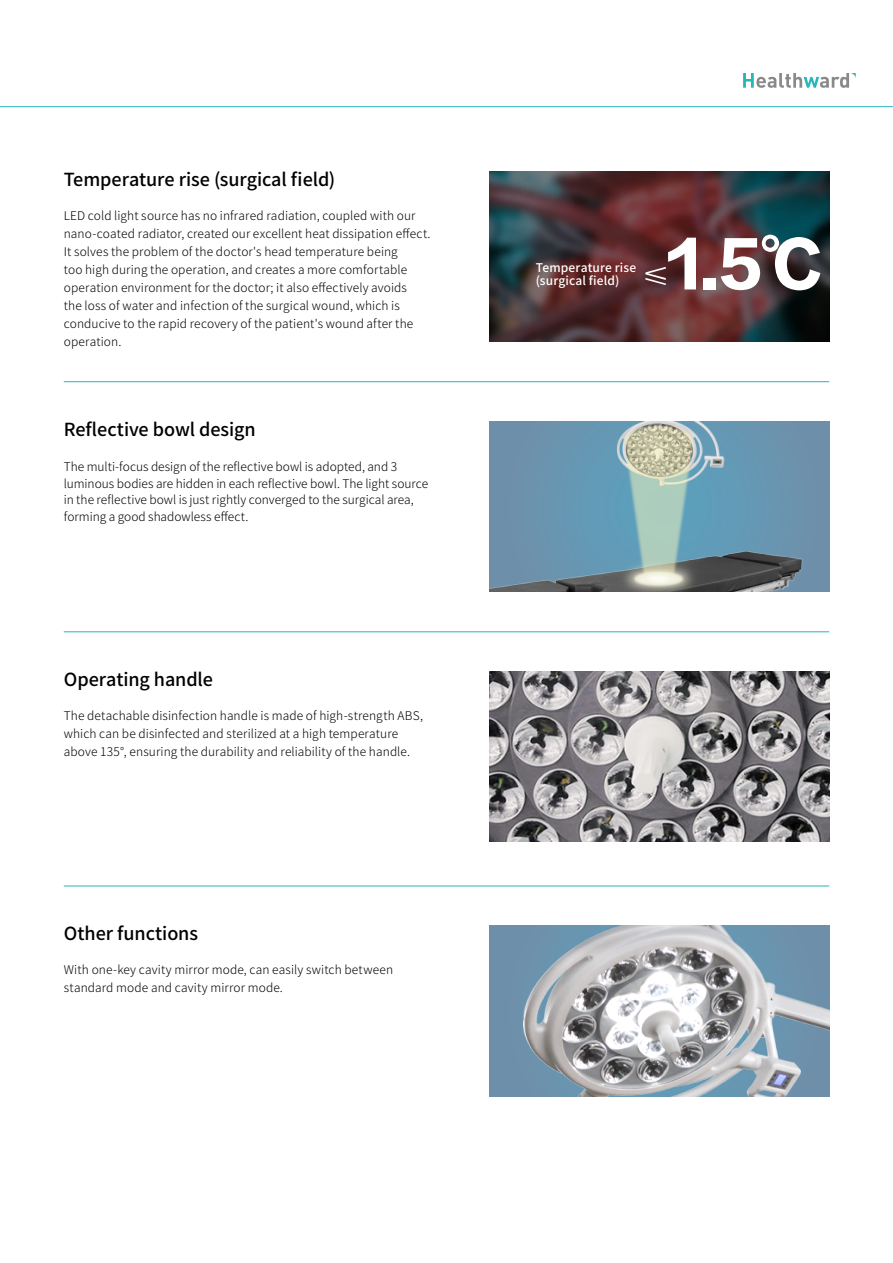
<style>
.page{position:relative;width:893px;height:1263px;background:#fff}
.page>*{position:absolute;margin:0;border:0;box-sizing:border-box;transform-origin:0 0}
.t1{font:60px "FZLTTHK GBK1 0";color:#fff}
.t2{font:500 18px "Noto Sans CJ Ksc";letter-spacing:-.005em;color:#000}
.t3{font:300 12px/18px "Noto Sans CJ Ksc";letter-spacing:.01em;color:#000}
.t4{font:500 12px/13.5px "Noto Sans CJ Ksc";letter-spacing:.01em;color:#fff}
.s1{font-size:30px}
</style>
<div class="page">
<svg style="left:743px;top:73px;width:113px;height:15px"></svg>
<hr style="left:64px;top:631px;width:765px;height:1px;background:#26b7bc">
<hr style="left:64px;top:886px;width:765px;height:1px;background:#26b7bc">
<div style="left:489px;top:422px;width:340px;height:170px;background:#6e8fa9"></div>
<img style="left:489px;top:422px;width:314px;height:170px">
<img style="left:489px;top:672px;width:340px;height:170px">
<div style="left:489px;top:926px;width:340px;height:170px;background:#6e8fa9"></div>
<img style="left:524px;top:926px;width:305px;height:170px">
<img style="left:489px;top:172px;width:340px;height:170px">
<hr style="left:64px;top:381px;width:765px;height:1px;background:#26b7bc">
<hr style="left:0;top:106px;width:893px;height:1px;background:#26b7bc">
<h2 class="t2" style="left:64px;top:169px;width:273px">Temperature rise (surgical field)</h2>
<p class="t3" style="left:64px;top:206px;width:368px">LED cold light source has no infrared radiation, coupled with our nano-coated radiator, created our excellent heat dissipation effect.<br>It solves the problem of the doctor's head temperature being<br>too high during the operation, and creates a more comfortable operation environment for the doctor; it also effectively avoids<br>the loss of water and infection of the surgical wound, which is conducive to the rapid recovery of the patient's wound after the operation.</p>
<h2 class="t2" style="left:64px;top:419px;width:193px">Reflective bowl design</h2>
<p class="t3" style="left:64px;top:459px;width:366px;line-height:16.5px">The multi-focus design of the reflective bowl is adopted, and 3 luminous bodies are hidden in each reflective bowl. The light source in the reflective bowl is just rightly converged to the surgical area, forming a good shadowless effect.</p>
<h2 class="t2" style="left:64px;top:669px;width:151px">Operating handle</h2>
<p class="t3" style="left:64px;top:707px;width:361px">The detachable disinfection handle is made of high-strength ABS, which can be disinfected and sterilized at a high temperature above 135°, ensuring the durability and reliability of the handle.</p>
<h2 class="t2" style="left:64px;top:923px;width:136px">Other functions</h2>
<p class="t3" style="left:64px;top:961px;width:331px">With one-key cavity mirror mode, can easily switch between standard mode and cavity mirror mode.</p>
<p class="t4" style="left:536px;top:261px;width:102px">Temperature rise (surgical field)</p>
<h1 class="t1" style="left:641px;top:231px;width:182px"><span class="s1">≤</span>1.5℃</h1>
</div>
